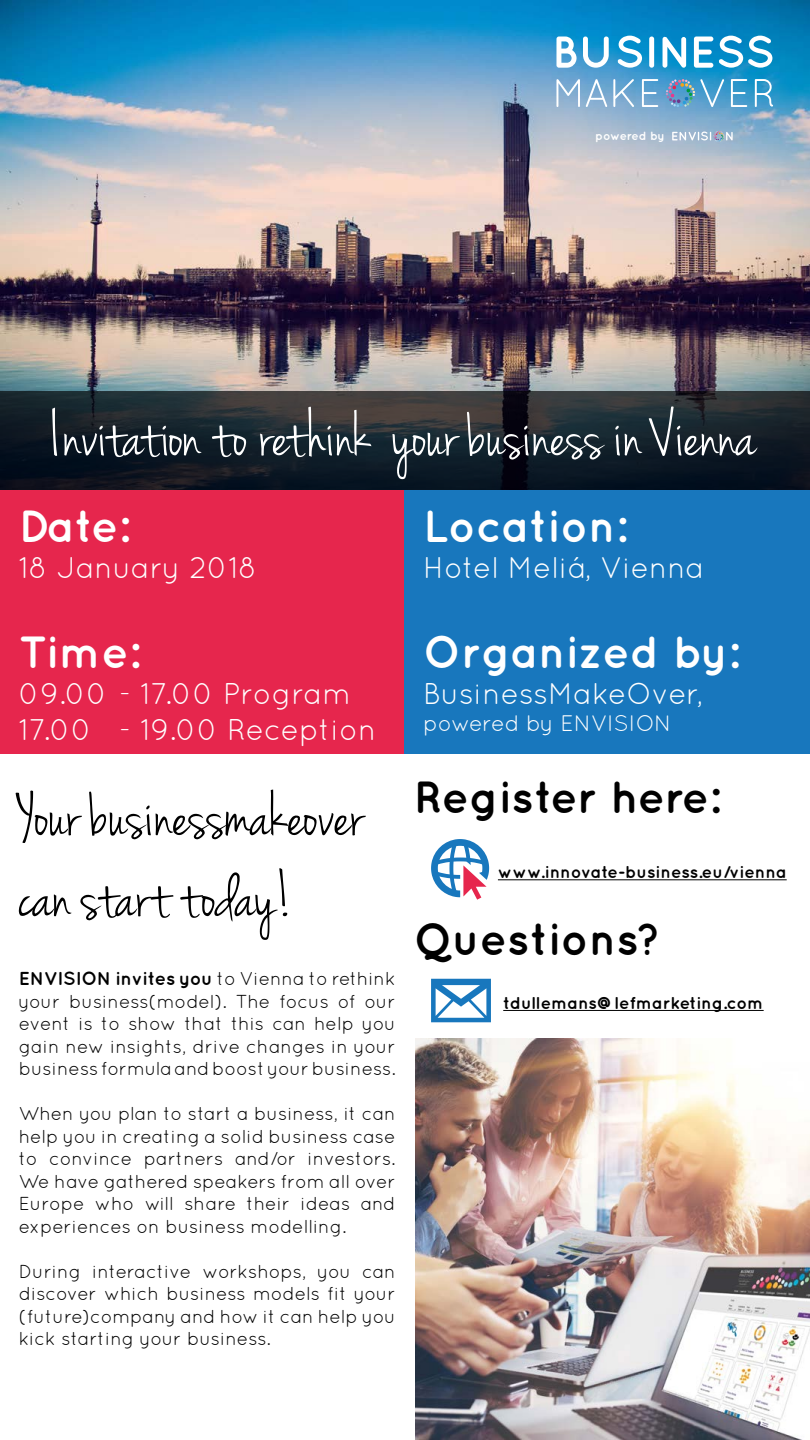
<style>
.page{position:relative;width:810px;height:1440px;background:#fff}
.page>*{position:absolute;margin:0;border:0;box-sizing:border-box;transform-origin:0 0}
.t1{font:67.5px "Jenna Sue";color:#fff}
.t2{font:67.5px/81px "Jenna Sue";color:#000}
.t3{font:700 45px "Quicksand";color:#fff}
.t4{font:700 45px "Quicksand";color:#000}
.t5{font:30px/36px "Quicksand";color:#fff}
.t6{font:22.5px "Quicksand";letter-spacing:-.01em;color:#fff}
.t7{font:18.75px/22.5px "Quicksand";color:#000;text-align:justify}
.t8{font:700 17.25px "Quicksand";color:#000}
.t9{font:700 12px "Quicksand";letter-spacing:-.025em;color:#fff}
.s1{font-weight:700}
</style>
<div class="page">
<img style="left:0;top:0;width:810px;height:392px">
<svg style="left:0;top:392px;width:810px;height:98px;background:#19222a"></svg>
<div style="left:0;top:490px;width:404px;height:264px;background:#e6264d"></div>
<div style="left:404px;top:490px;width:406px;height:264px;background:#1877bd"></div>
<hr style="left:498px;top:879px;width:289px;height:1px;background:#000">
<hr style="left:503px;top:1010px;width:261px;height:1px;background:#000">
<svg style="left:431px;top:839px;width:58px;height:61px"></svg>
<svg style="left:431px;top:979px;width:60px;height:43px"></svg>
<img style="left:415px;top:1038px;width:395px;height:402px">
<svg style="left:556px;top:37px;width:21px;height:31px"></svg>
<svg style="left:583px;top:37px;width:26px;height:31px"></svg>
<svg style="left:617px;top:36px;width:25px;height:32px"></svg>
<div style="left:649px;top:37px;width:5px;height:31px;background:#fff;border-radius:2px"></div>
<svg style="left:662px;top:37px;width:24px;height:31px"></svg>
<svg style="left:694px;top:37px;width:19px;height:31px"></svg>
<svg style="left:719px;top:36px;width:53px;height:32px"></svg>
<svg style="left:556px;top:79px;width:24px;height:28px"></svg>
<svg style="left:586px;top:79px;width:21px;height:28px"></svg>
<svg style="left:613px;top:79px;width:21px;height:28px"></svg>
<svg style="left:642px;top:79px;width:16px;height:28px"></svg>
<svg style="left:666px;top:79px;width:58px;height:28px;background:#64a0c8"></svg>
<svg style="left:731px;top:79px;width:16px;height:28px"></svg>
<svg style="left:755px;top:79px;width:18px;height:28px"></svg>
<svg style="left:672px;top:131px;width:61px;height:11px"></svg>
<p class="t9" style="left:595px;top:129px;width:71px">powered by</p>
<h1 class="t1" style="left:52px;top:397px;width:705px">Invitation to rethink your business in Vienna</h1>
<h2 class="t3" style="left:19px;top:499px;width:112px">Date:</h2>
<h3 class="t5" style="left:19px;top:549px;width:240px">18 January 2018</h3>
<h2 class="t3" style="left:423px;top:499px;width:205px">Location:</h2>
<h3 class="t5" style="left:423px;top:549px;width:283px">Hotel Meliá, Vienna</h3>
<h2 class="t3" style="left:19px;top:625px;width:123px">Time:</h2>
<h3 class="t5" style="left:19px;top:675px;width:334px">09.00 - 17.00 Program<br>17.00</h3>
<h3 class="t5" style="left:119px;top:711px;width:259px">- 19.00 Reception</h3>
<h2 class="t3" style="left:423px;top:625px;width:318px">Organized by:</h2>
<h3 class="t5" style="left:423px;top:675px;width:282px">BusinessMakeOver,</h3>
<p class="t6" style="left:423px;top:710px;width:250px">powered by ENVISION</p>
<h1 class="t2" style="left:19px;top:779px;width:346px">Your businessmakeover can start today!</h1>
<h2 class="t4" style="left:414px;top:771px;width:307px">Register here:</h2>
<p class="t8" style="left:498px;top:862px;width:290px">www.innovate-business.eu/vienna</p>
<h2 class="t4" style="left:414px;top:912px;width:248px">Questions?</h2>
<p class="t7" style="left:19px;top:967px;width:378px"><span class="s1">ENVISION invites you</span> to Vienna to rethink your business(model). The focus of our event is to show that this can help you gain new insights, drive changes in your business formula and boost your business.</p>
<p class="t7" style="left:19px;top:1102px;width:378px">When you plan to start a business, it can help you in creating a solid business case to convince partners and/or investors.<br>We have gathered speakers from all over Europe who will share their ideas and experiences on business modelling.</p>
<p class="t7" style="left:19px;top:1260px;width:378px">During interactive workshops, you can discover which business models fit your (future)company and how it can help you kick starting your business.</p>
<p class="t8" style="left:503px;top:992px;width:262px">tdullemans@lefmarketing.com</p>
</div>
